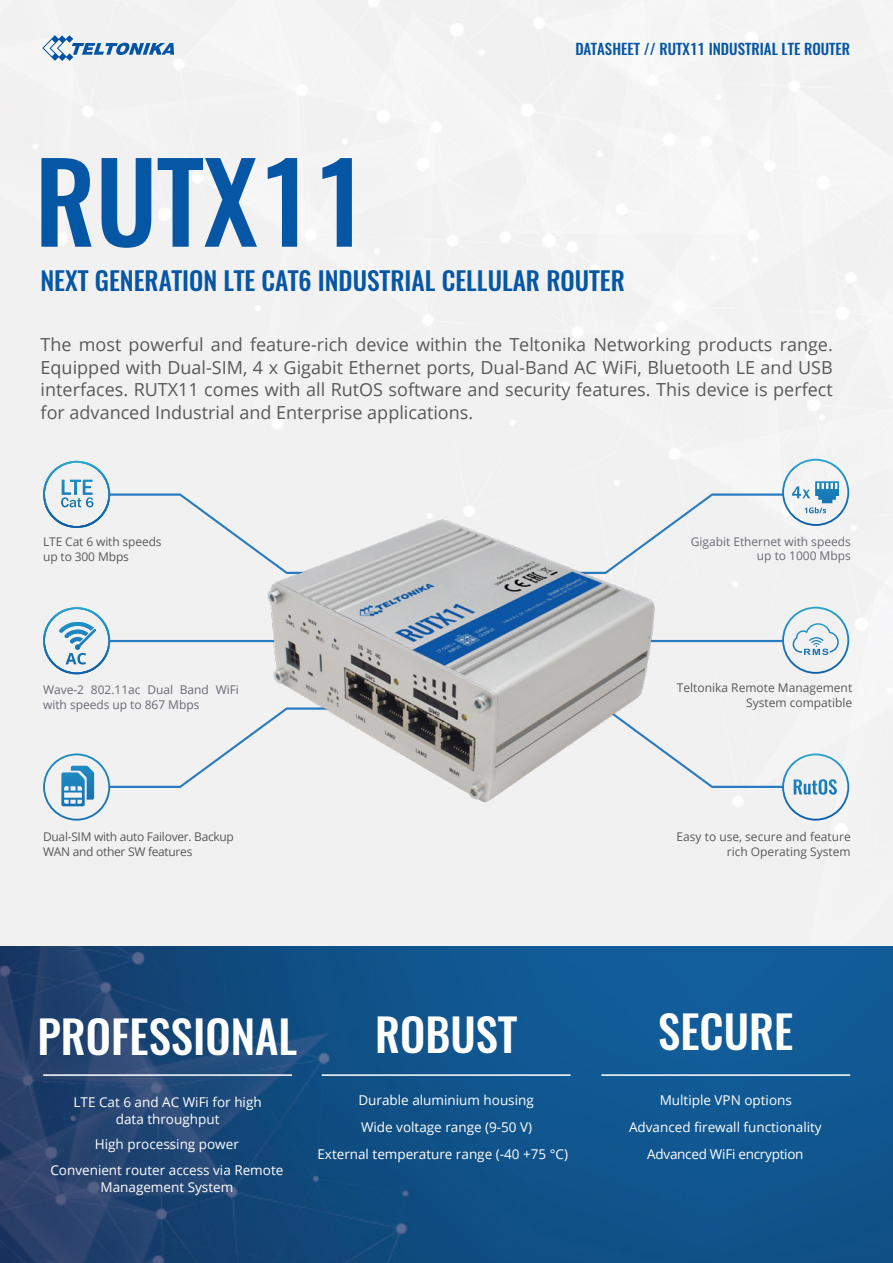
<style>
.page{position:relative;width:893px;height:1263px;background:#fff}
.page>*{position:absolute;margin:0;border:0;box-sizing:border-box;transform-origin:0 0}
.t1{font:500 109.5px "Oswald";color:#0556a5}
.t2{font:500 45px "Oswald";color:#fff}
.t3{font:500 25.5px "Oswald";color:#0556a5}
.t4{font:18px/22.5px "Open Sans";color:#58595b;text-align:justify}
.t5{font:500 15px "Oswald";color:#0556a5}
.t6{font:13.5px/16.5px "Open Sans";color:#fff;text-align:center}
.t7{font:13.5px "Open Sans";letter-spacing:-.02em;color:#fff}
.t8{font:12px/15px "Open Sans";color:#58595b;text-align:right}
.t9{font:12px/14.4px "Open Sans";letter-spacing:-.005em;color:#6a6a75}
.t10{font:12px/15px "Open Sans";letter-spacing:-.025em;color:#58595b}
</style>
<div class="page">
<img style="left:0;top:946px;width:893px;height:317px">
<hr style="left:43px;top:1074px;width:249px;height:2px;background:#fff">
<hr style="left:322px;top:1074px;width:248px;height:2px;background:#fff">
<hr style="left:601px;top:1074px;width:249px;height:2px;background:#fff">
<div style="left:220px;top:440px;width:428px;height:427px;background:#f1f1f1;border-radius:214px"></div>
<hr style="left:109px;top:640px;width:176px;height:2px;background:#287bc0">
<hr style="left:607px;top:640px;width:176px;height:2px;background:#287bc0">
<div style="left:43px;top:461px;width:287px;height:114px;background:#f1f1f1"></div>
<svg style="left:568px;top:706px;width:281px;height:115px"></svg>
<svg style="left:43px;top:706px;width:257px;height:115px"></svg>
<svg style="left:43px;top:607px;width:67px;height:68px"></svg>
<svg style="left:782px;top:607px;width:67px;height:67px"></svg>
<div style="left:562px;top:459px;width:287px;height:116px;background:#f1f1f1"></div>
<svg style="left:42px;top:35px;width:132px;height:26px"></svg>
<img style="left:232px;top:506px;width:449px;height:314px">
<h1 class="t1" style="left:35px;top:126px;width:334px">RUTX11</h1>
<p class="t5" style="left:575px;top:38px;width:276px">DATASHEET // RUTX11 INDUSTRIAL LTE ROUTER</p>
<h3 class="t3" style="left:40px;top:263px;width:586px">NEXT GENERATION LTE CAT6 INDUSTRIAL CELLULAR ROUTER</h3>
<p class="t4" style="left:41px;top:333px;width:794px">The most powerful and feature-rich device within the Teltonika Networking products range.<br>Equipped with Dual-SIM, 4 x Gigabit Ethernet ports, Dual-Band AC WiFi, Bluetooth LE and USB interfaces. RUTX11 comes with all RutOS software and security features. This device is perfect for advanced Industrial and Enterprise applications.</p>
<p class="t8" style="left:43px;top:534px;width:120px;text-align:left">LTE Cat 6 with speeds up to 300 Mbps</p>
<p class="t9" style="left:43px;top:682px;width:197px">Wave-2 802.11ac Dual Band WiFi with speeds up to 867 Mbps</p>
<p class="t9" style="left:691px;top:534px;width:161px;text-align:right">Gigabit Ethernet with speeds up to 1000 Mbps</p>
<p class="t8" style="left:677px;top:680px;width:177px">Teltonika Remote Management<br>System compatible</p>
<p class="t10" style="left:43px;top:828px;width:192px">Dual-SIM with auto Failover. Backup<br>WAN and other SW features</p>
<p class="t8" style="left:676px;top:828px;width:176px">Easy to use, secure and feature rich Operating System</p>
<h2 class="t2" style="left:37px;top:1005px;width:261px">PROFESSIONAL</h2>
<h2 class="t2" style="left:375px;top:1003px;width:143px">ROBUST</h2>
<h2 class="t2" style="left:658px;top:1000px;width:137px">SECURE</h2>
<p class="t6" style="left:74px;top:1093px;width:190px">LTE Cat 6 and AC WiFi for high data throughput</p>
<p class="t6" style="left:358px;top:1091px;width:177px">Durable aluminium housing</p>
<p class="t6" style="left:660px;top:1091px;width:134px">Multiple VPN options</p>
<p class="t6" style="left:95px;top:1135px;width:146px">High processing power</p>
<p class="t6" style="left:361px;top:1118px;width:173px">Wide voltage range (9-50 V)</p>
<p class="t6" style="left:629px;top:1118px;width:194px">Advanced firewall functionality</p>
<p class="t6" style="left:317px;top:1145px;width:252px">External temperature range (-40 +75 °C)</p>
<p class="t7" style="left:647px;top:1145px;width:158px">Advanced WiFi encryption</p>
<p class="t6" style="left:50px;top:1161px;width:234px">Convenient router access via Remote<br>Management System</p>
</div>
